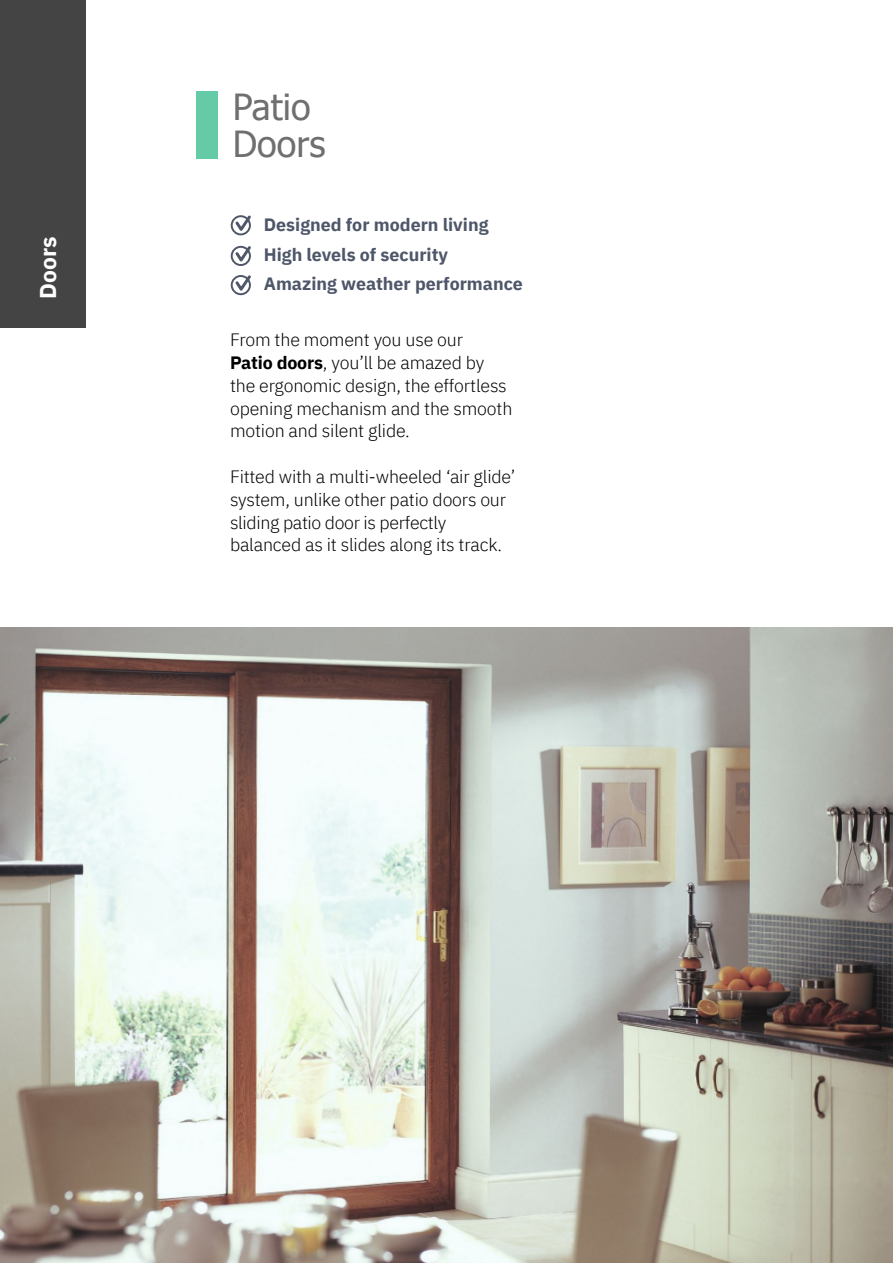
<style>
.page{position:relative;width:893px;height:1263px;background:#fff}
.page>*{position:absolute;margin:0;border:0;box-sizing:border-box;transform-origin:0 0}
.t1{font:36px/36.9px "Tahoma";color:#706f6f}
.t2{font:700 22.8px "IBM Plex Sans";color:#fff}
.t3{font:300 17.85px/22.8px "IBM Plex Sans";letter-spacing:-.01em;color:#000}
.t4{font:700 17.85px/29.8px "IBM Plex Sans";color:#4e5669}
.s1{font-weight:700}
</style>
<div class="page">
<svg style="left:231px;top:215px;width:20px;height:20px"></svg>
<svg style="left:231px;top:245px;width:20px;height:21px"></svg>
<svg style="left:231px;top:275px;width:20px;height:20px"></svg>
<div style="left:197px;top:92px;width:21px;height:67px;background:#65cba6"></div>
<div style="left:0;top:0;width:85px;height:327px;background:#444"></div>
<img style="left:0;top:627px;width:893px;height:635px">
<p class="t2" style="left:30px;top:299px;width:64px;rotate:-90deg">Doors</p>
<h1 class="t1" style="left:233px;top:87px;width:94px">Patio<br>Doors</h1>
<p class="t4" style="left:264px;top:208px;width:261px">Designed for modern living<br>High levels of security<br>Amazing weather performance</p>
<p class="t3" style="left:230px;top:327px;width:284px">From the moment you use our<br><span class="s1">Patio doors</span>, you’ll be amazed by the ergonomic design, the effortless opening mechanism and the smooth motion and silent glide.</p>
<p class="t3" style="left:230px;top:464px;width:287px">Fitted with a multi-wheeled ‘air glide’ system, unlike other patio doors our sliding patio door is perfectly balanced as it slides along its track.</p>
</div>
